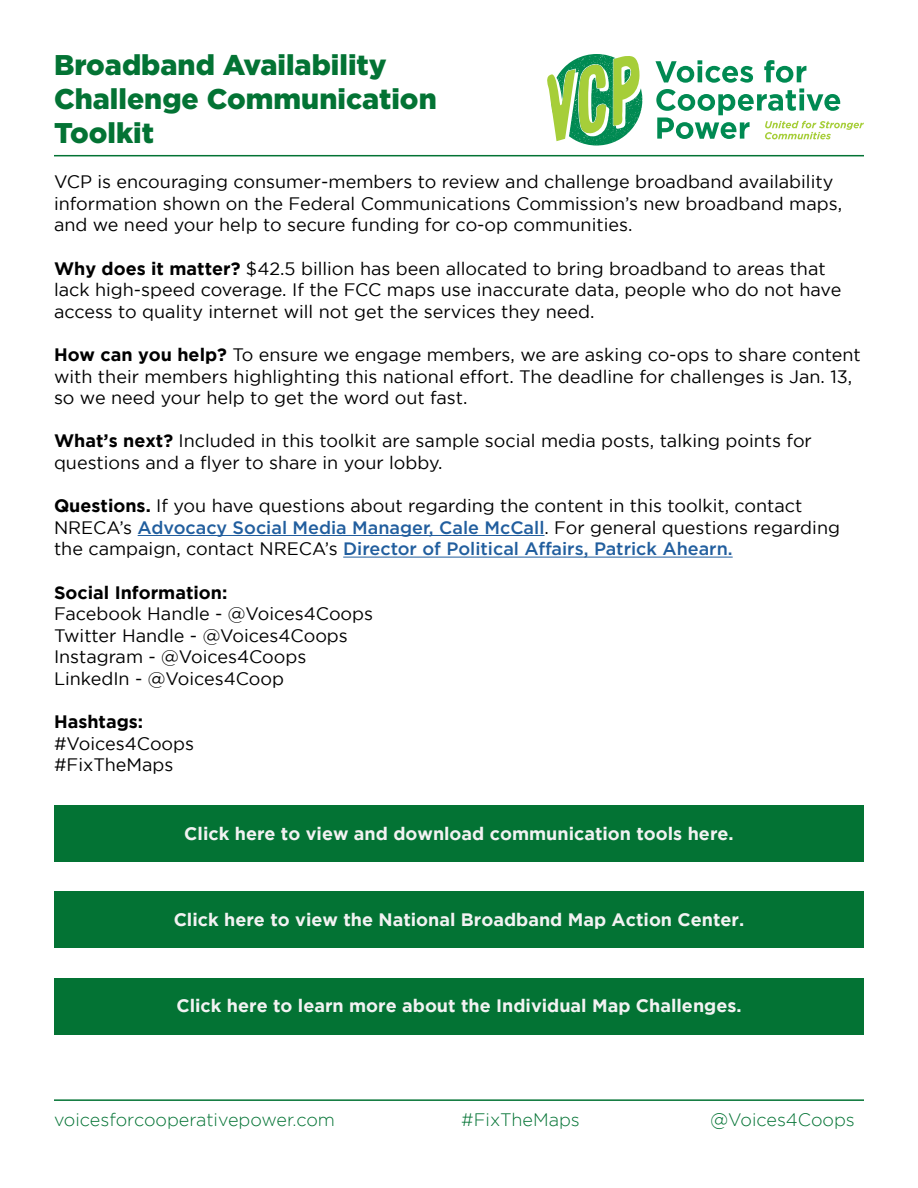
<style>
.page{position:relative;width:918px;height:1188px;background:#fff}
.page>*{position:absolute;margin:0;border:0;box-sizing:border-box;transform-origin:0 0}
.t1{font:900 28.5px/34.2px "Gotham";color:#037334}
.t2{font:18px/21.6px "Gotham";color:#000}
.t3{font:700 18px "Gotham";color:#f2f2f2}
.t4{font:300 18px "Gotham";color:#037334}
.t5{font:700 18px "Gotham";color:#000}
.s1{font-weight:700}
.s2{font-weight:500;color:#215e9e}
</style>
<div class="page">
<hr style="left:54px;top:1099px;width:810px;height:2px;background:#037334">
<svg style="left:655px;top:60px;width:209px;height:79px"></svg>
<svg style="left:547px;top:54px;width:96px;height:92px"></svg>
<hr style="left:54px;top:155px;width:810px;height:1px;background:#037334">
<hr style="left:138px;top:535px;width:407px;height:1px;background:#215e9e">
<hr style="left:343px;top:557px;width:390px;height:1px;background:#215e9e">
<div style="left:54px;top:805px;width:810px;height:57px;background:#037334"></div>
<div style="left:54px;top:891px;width:810px;height:57px;background:#037334"></div>
<div style="left:54px;top:978px;width:810px;height:56px;background:#037334"></div>
<h1 class="t1" style="left:54px;top:47px;width:384px">Broadband Availability<br>Challenge Communication<br>Toolkit</h1>
<p class="t2" style="left:54px;top:171px;width:790px">VCP is encouraging consumer-members to review and challenge broadband availability information shown on the Federal Communications Commission’s new broadband maps, and we need your help to secure funding for co-op communities.</p>
<p class="t2" style="left:54px;top:257px;width:789px"><span class="s1">Why does it matter?</span> $42.5 billion has been allocated to bring broadband to areas that lack high-speed coverage. If the FCC maps use inaccurate data, people who do not have access to quality internet will not get the services they need.</p>
<p class="t2" style="left:54px;top:343px;width:808px"><span class="s1">How can you help?</span> To ensure we engage members, we are asking co-ops to share content with their members highlighting this national effort. The deadline for challenges is Jan. 13, so we need your help to get the word out fast.</p>
<p class="t2" style="left:54px;top:430px;width:759px"><span class="s1">What’s next?</span> Included in this toolkit are sample social media posts, talking points for questions and a flyer to share in your lobby.</p>
<p class="t2" style="left:54px;top:495px;width:788px"><span class="s1">Questions.</span> If you have questions about regarding the content in this toolkit, contact<br>NRECA’s <span class="s2">Advocacy Social Media Manager, Cale McCall</span>. For general questions regarding the campaign, contact NRECA’s <span class="s2">Director of Political Affairs, Patrick Ahearn.</span></p>
<p class="t5" style="left:54px;top:582px;width:175px">Social Information:</p>
<p class="t2" style="left:54px;top:603px;width:321px">Facebook Handle - @Voices4Coops<br>Twitter Handle - @Voices4Coops<br>Instagram - @Voices4Coops<br>LinkedIn - @Voices4Coop</p>
<p class="t5" style="left:54px;top:711px;width:91px">Hashtags:</p>
<p class="t2" style="left:54px;top:732px;width:142px">#Voices4Coops #FixTheMaps</p>
<p class="t3" style="left:184px;top:823px;width:551px">Click here to view and download communication tools here.</p>
<p class="t3" style="left:174px;top:909px;width:572px">Click here to view the National Broadband Map Action Center.</p>
<p class="t3" style="left:176px;top:996px;width:567px">Click here to learn more about the Individual Map Challenges.</p>
<p class="t4" style="left:54px;top:1110px;width:283px">voicesforcooperativepower.com</p>
<p class="t4" style="left:461px;top:1110px;width:120px">#FixTheMaps</p>
<p class="t4" style="left:711px;top:1110px;width:146px">@Voices4Coops</p>
</div>
